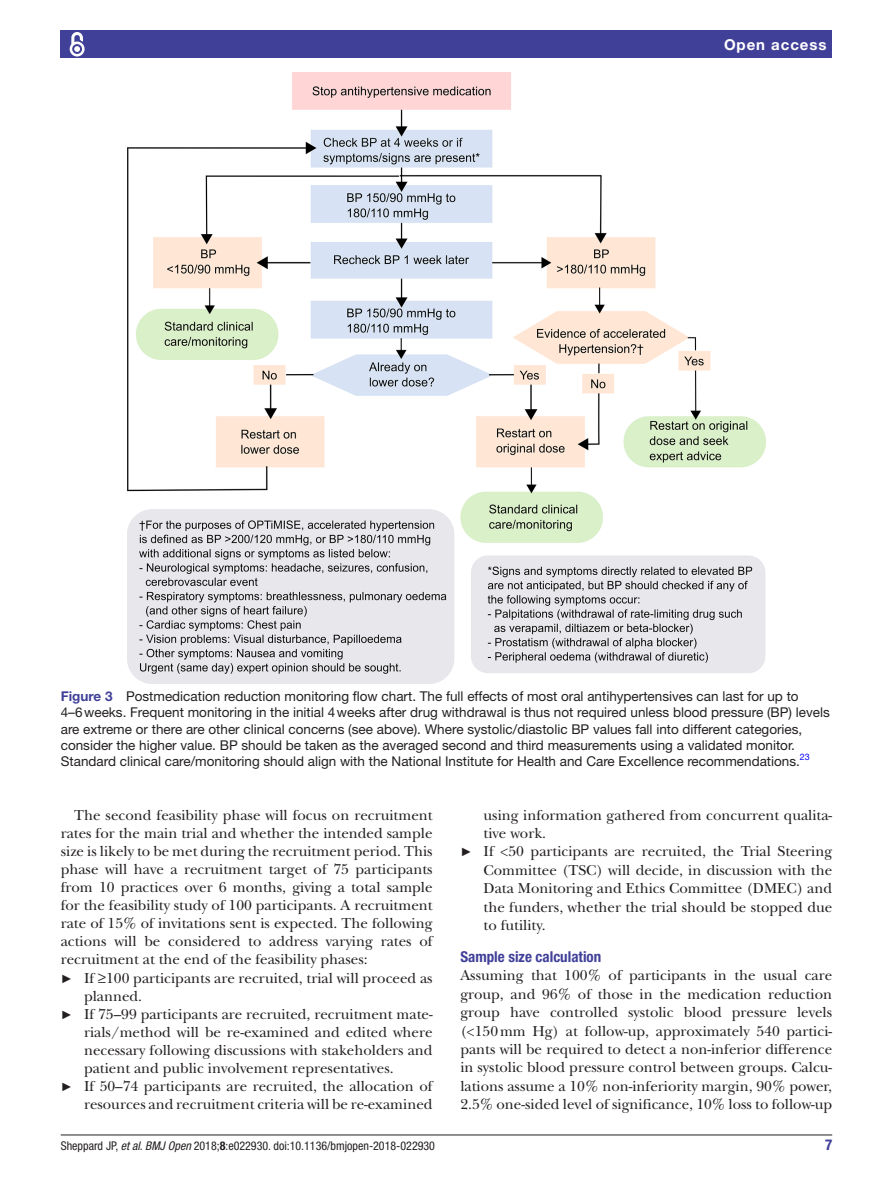
<style>
.page{position:relative;width:893px;height:1191px;background:#fff}
.page>*{position:absolute;margin:0;border:0;box-sizing:border-box;transform-origin:0 0}
.t1{font:15px/18.5px "New Baskerville";color:#231f20;text-align:justify}
.t2{font:700 condensed 15px "Helvetica Neue LT Std";color:#414099}
.t3{font:700 15px "Helvetica Neue LT Std";letter-spacing:.065em;color:#fff}
.t4{font:13.5px/16.2px "Helvetica Neue LT Std";color:#231f20}
.t5{font:condensed 12px "Helvetica Neue LT Std";color:#231f20}
.s1{font-weight:700;color:#414099}
.s2{font-family:"Arial";font-size:12px}
.s3{font-style:italic}
.s4{font-weight:700}
</style>
<div class="page">
<hr style="left:61px;top:1134px;width:771px;height:1px;background:#231f20">
<div style="left:61px;top:31px;width:771px;height:27px;background:#414099"></div>
<svg style="left:69px;top:32px;width:16px;height:25px"></svg>
<img style="left:127px;top:73px;width:638px;height:610px">
<p class="t3" style="left:724px;top:35px;width:104px">Open access</p>
<p class="t4" style="left:61px;top:688px;width:770px"><span class="s1">Figure 3</span> Postmedication reduction monitoring flow chart. The full effects of most oral antihypertensives can last for up to 4–6weeks. Frequent monitoring in the initial 4weeks after drug withdrawal is thus not required unless blood pressure (BP) levels are extreme or there are other clinical concerns (see above). Where systolic/diastolic BP values fall into different categories, consider the higher value. BP should be taken as the averaged second and third measurements using a validated monitor.<br>Standard clinical care/monitoring should align with the National Institute for Health and Care Excellence recommendations.<sup>23</sup></p>
<p class="t1" style="left:74px;top:805px;width:360px">The second feasibility phase will focus on recruitment</p>
<p class="t1" style="left:61px;top:823px;width:373px">rates for the main trial and whether the intended sample</p>
<p class="t1" style="left:61px;top:841px;width:373px">size is likely to be met during the recruitment period. This</p>
<p class="t1" style="left:61px;top:860px;width:373px">phase will have a recruitment target of 75 participants</p>
<p class="t1" style="left:61px;top:878px;width:373px">from 10 practices over 6 months, giving a total sample</p>
<p class="t1" style="left:61px;top:896px;width:373px">for the feasibility study of 100 participants. A recruitment</p>
<p class="t1" style="left:61px;top:914px;width:373px">rate of 15% of invitations sent is expected. The following</p>
<p class="t1" style="left:61px;top:932px;width:373px">actions will be considered to address varying rates of</p>
<p class="t1" style="left:61px;top:950px;width:308px">recruitment at the end of the feasibility phases:</p>
<p class="t1" style="left:61px;top:968px;width:373px"><span class="s2">►</span> If ≥100 participants are recruited, trial will proceed as</p>
<p class="t1" style="left:84px;top:986px;width:60px">planned.</p>
<p class="t1" style="left:61px;top:1004px;width:373px"><span class="s2">►</span> If 75–99 participants are recruited, recruitment mate-</p>
<p class="t1" style="left:84px;top:1023px;width:350px">rials/method will be re-examined and edited where</p>
<p class="t1" style="left:84px;top:1041px;width:350px">necessary following discussions with stakeholders and</p>
<p class="t1" style="left:84px;top:1059px;width:311px">patient and public involvement representatives.</p>
<p class="t1" style="left:61px;top:1077px;width:373px"><span class="s2">►</span> If 50–74 participants are recruited, the allocation of</p>
<p class="t1" style="left:84px;top:1095px;width:350px">resources and recruitment criteria will be re-examined</p>
<p class="t1" style="left:484px;top:805px;width:350px">using information gathered from concurrent qualita-</p>
<p class="t1" style="left:484px;top:824px;width:64px">tive work.</p>
<p class="t1" style="left:460px;top:842px;width:373px"><span class="s2">►</span> If &lt;50 participants are recruited, the Trial Steering</p>
<p class="t1" style="left:484px;top:860px;width:350px">Committee (TSC) will decide, in discussion with the</p>
<p class="t1" style="left:484px;top:879px;width:350px">Data Monitoring and Ethics Committee (DMEC) and</p>
<p class="t1" style="left:484px;top:897px;width:350px">the funders, whether the trial should be stopped due</p>
<p class="t1" style="left:484px;top:916px;width:63px">to futility.</p>
<p class="t2" style="left:460px;top:947px;width:142px">Sample size calculation</p>
<p class="t1" style="left:460px;top:966px;width:373px">Assuming that 100% of participants in the usual care group, and 96% of those in the medication reduction group have controlled systolic blood pressure levels (&lt;150mm Hg) at follow-up, approximately 540 partici&shy;pants will be required to detect a non-inferior difference in systolic blood pressure control between groups. Calcu&shy;lations assume a 10% non-inferiority margin, 90% power, 2.5% one-sided level of significance, 10% loss to follow-up</p>
<p class="t5" style="left:61px;top:1138px;width:376px">Sheppard JP, <span class="s3">et al</span>. <span class="s3">BMJ Open</span> 2018;<span class="s4">8</span>:e022930. doi:10.1136/bmjopen-2018-022930</p>
<p class="t2" style="left:825px;top:1135px;width:9px">7</p>
</div>
